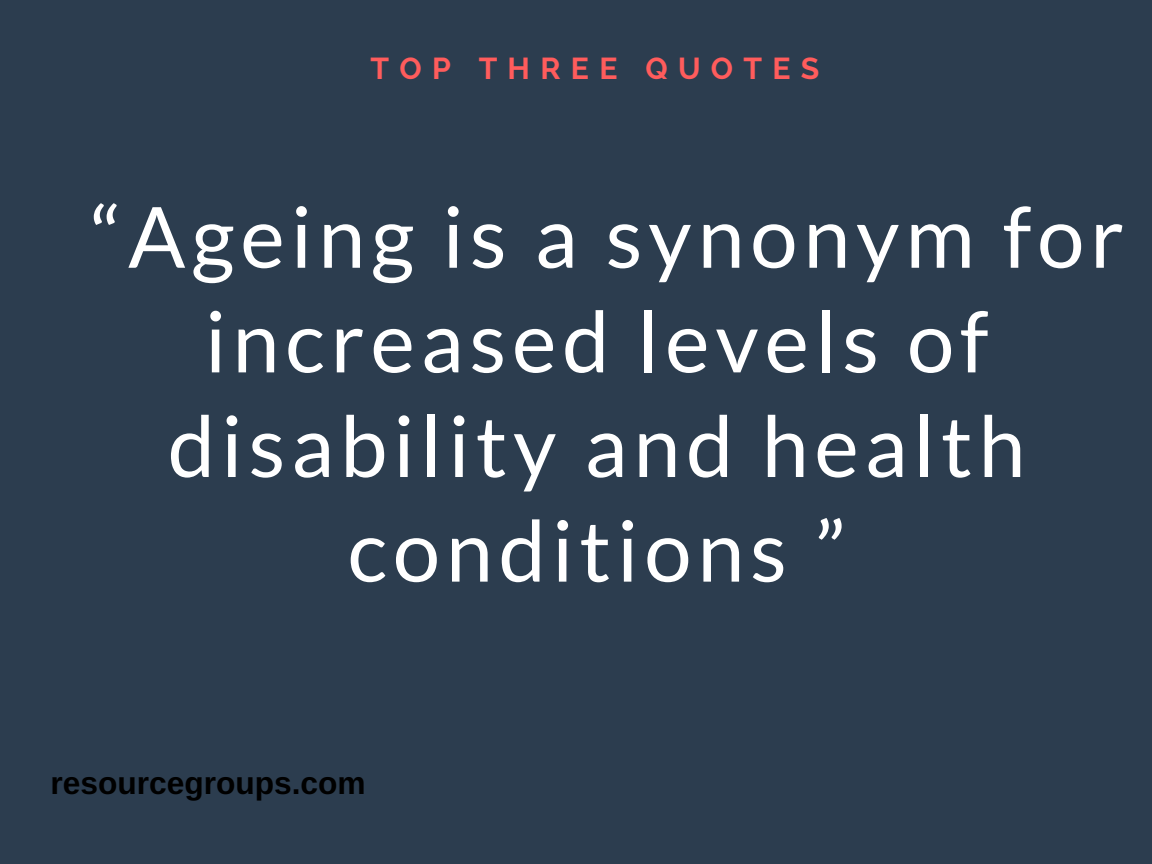
<style>
.page{position:relative;width:1152px;height:864px;background:#2c3d4f}
.page>*{position:absolute;margin:0;border:0;box-sizing:border-box;transform-origin:0 0}
.t1{font:84.45px/104.7px "Lato";letter-spacing:.07em;color:#fff;text-align:center}
.t2{font:700 31.65px "Arimo";color:#000}
.t3{font:700 30.15px "Raleway";letter-spacing:.34em;color:#ff5c5c}
</style>
<div class="page">
<p class="t3" style="left:371px;top:50px;width:450px">TOP THREE QUOTES</p>
<p class="t1" style="left:91px;top:183px;width:1034px">“Ageing is a synonym for increased levels of disability and health conditions ”</p>
<p class="t2" style="left:51px;top:766px;width:316px">resourcegroups.com</p>
</div>
